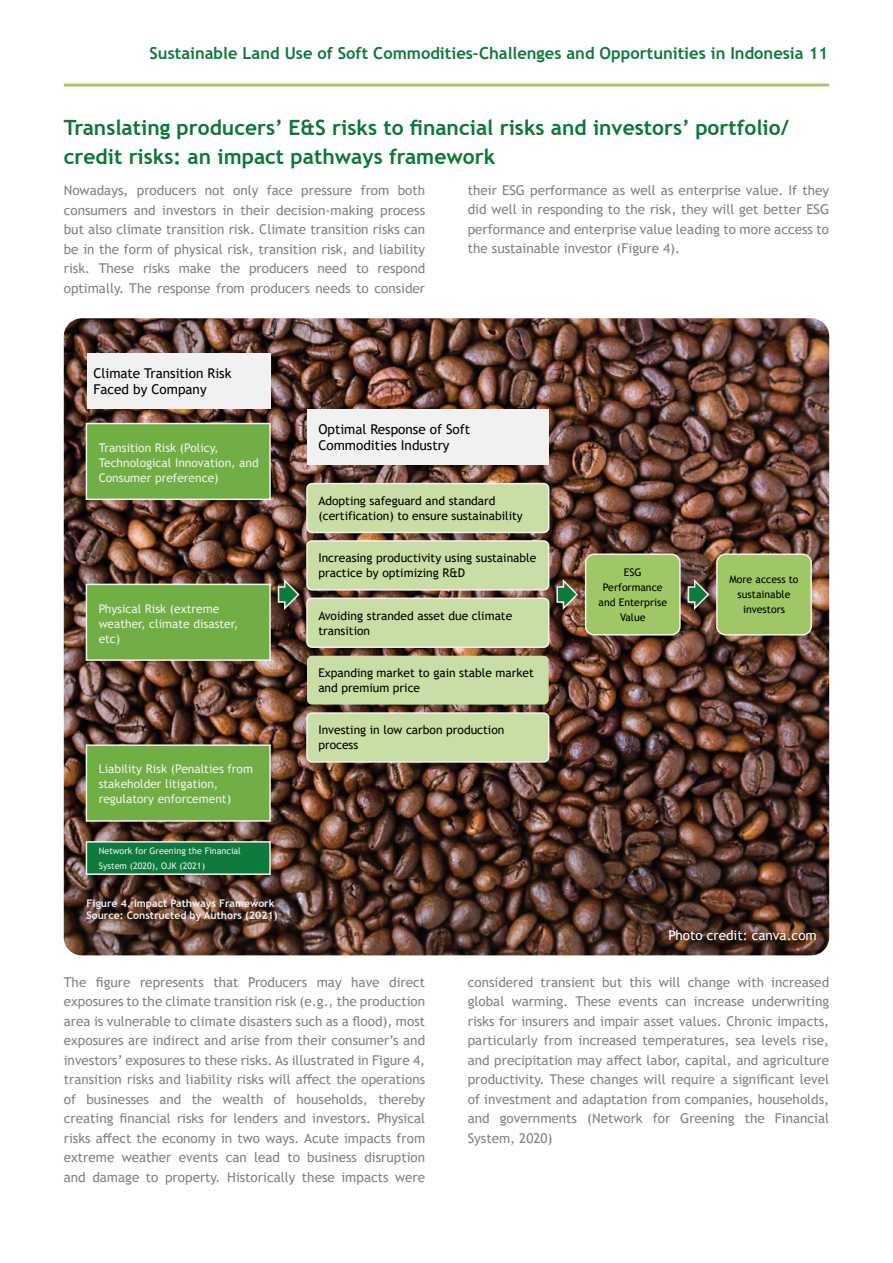
<style>
.page{position:relative;width:893px;height:1263px;background:#fff}
.page>*{position:absolute;margin:0;border:0;box-sizing:border-box;transform-origin:0 0}
.t1{font:700 21px/28.5px "Trebuchet MS";color:#0b7833}
.t2{font:700 16.5px "Trebuchet MS";color:#0f793d}
.t3{font:13.5px/19.5px "Trebuchet MS";color:#808285;text-align:justify}
.t4{font:13.5px/16.2px "Trebuchet MS";color:#000}
.t5{font:13.5px "Trebuchet MS";color:#fff}
.t6{font:12px/15px "Trebuchet MS";color:#000}
.t7{font:12px/15px "Trebuchet MS";color:#f1f1f2}
.t8{font:10.5px/15px "Trebuchet MS";color:#000;text-align:center}
.t9{font:700 10.5px/12.6px "Trebuchet MS";color:#f1f1f2}
.t10{font:9px/15px "Trebuchet MS";color:#f1f1f2}
</style>
<div class="page">
<img style="left:64px;top:318px;width:765px;height:637px">
<div style="left:87px;top:353px;width:184px;height:56px;background:#f1f1f2"></div>
<div style="left:86px;top:424px;width:184px;height:75px;background:#71ae44"></div>
<div style="left:86px;top:423px;width:185px;height:77px;border:2px solid #f1f1f2"></div>
<div style="left:86px;top:584px;width:184px;height:76px;background:#71ae44"></div>
<div style="left:86px;top:584px;width:185px;height:77px;border:2px solid #f1f1f2"></div>
<div style="left:86px;top:745px;width:184px;height:76px;background:#71ae44"></div>
<div style="left:86px;top:744px;width:185px;height:78px;border:2px solid #f1f1f2"></div>
<div style="left:307px;top:409px;width:242px;height:56px;background:#f1f1f2"></div>
<div style="left:307px;top:484px;width:242px;height:48px;background:#c9dea5;border-radius:5px"></div>
<div style="left:306px;top:483px;width:243px;height:50px;border:2px solid #f1f1f2;border-radius:5px"></div>
<div style="left:307px;top:541px;width:242px;height:49px;background:#c9dea5;border-radius:5px"></div>
<div style="left:306px;top:540px;width:243px;height:51px;border:2px solid #f1f1f2;border-radius:5px"></div>
<div style="left:307px;top:598px;width:242px;height:49px;background:#c9dea5;border-radius:5px"></div>
<div style="left:306px;top:598px;width:243px;height:50px;border:2px solid #f1f1f2;border-radius:5px"></div>
<div style="left:307px;top:656px;width:242px;height:48px;background:#c9dea5;border-radius:5px"></div>
<div style="left:307px;top:713px;width:242px;height:49px;background:#c9dea5;border-radius:5px"></div>
<div style="left:306px;top:712px;width:243px;height:51px;border:2px solid #f1f1f2;border-radius:5px"></div>
<div style="left:586px;top:554px;width:94px;height:81px;background:#a0c765;border-radius:9px"></div>
<div style="left:585px;top:553px;width:96px;height:82px;border:2px solid #f1f1f2;border-radius:9px"></div>
<div style="left:717px;top:554px;width:94px;height:81px;background:#a0c765;border-radius:9px"></div>
<div style="left:716px;top:553px;width:96px;height:82px;border:2px solid #f1f1f2;border-radius:9px"></div>
<svg style="left:277px;top:577px;width:24px;height:35px"></svg>
<svg style="left:556px;top:577px;width:23px;height:35px"></svg>
<svg style="left:687px;top:577px;width:23px;height:35px"></svg>
<div style="left:86px;top:842px;width:184px;height:32px;background:#0f7a3e"></div>
<div style="left:86px;top:841px;width:185px;height:34px;border:2px solid #f1f1f2"></div>
<hr style="left:64px;top:84px;width:765px;height:3px;background:#a1c866">
<p class="t2" style="left:149px;top:43px;width:680px">Sustainable Land Use of Soft Commodities–Challenges and Opportunities in Indonesia 11</p>
<h1 class="t1" style="left:64px;top:114px;width:727px">Translating producers’ E&amp;S risks to financial risks and investors’ portfolio/ credit risks: an impact pathways framework</h1>
<p class="t3" style="left:64px;top:180px;width:363px">Nowadays, producers not only face pressure from both consumers and investors in their decision-making process but also climate transition risk. Climate transition risks can be in the form of physical risk, transition risk, and liability risk. These risks make the producers need to respond optimally. The response from producers needs to consider</p>
<p class="t3" style="left:468px;top:180px;width:363px">their ESG performance as well as enterprise value. If they did well in responding to the risk, they will get better ESG performance and enterprise value leading to more access to the sustainable investor (Figure 4).</p>
<p class="t4" style="left:93px;top:365px;width:140px">Climate Transition Risk<br>Faced by Company</p>
<p class="t7" style="left:99px;top:440px;width:162px">Transition Risk (Policy,<br>Technological Innovation, and<br>Consumer preference)</p>
<p class="t7" style="left:99px;top:601px;width:141px">Physical Risk (extreme weather, climate disaster, etc)</p>
<p class="t7" style="left:99px;top:761px;width:156px">Liability Risk (Penalties from stakeholder litigation, regulatory enforcement)</p>
<p class="t10" style="left:99px;top:843px;width:144px">Network for Greening the Financial<br>System (2020), OJK (2021)</p>
<p class="t9" style="left:86px;top:897px;width:193px">Figure 4. Impact Pathways Framework<br>Source: Constructed by Authors (2021)</p>
<p class="t4" style="left:318px;top:421px;width:153px">Optimal Response of Soft<br>Commodities Industry</p>
<p class="t6" style="left:318px;top:493px;width:206px">Adopting safeguard and standard (certification) to ensure sustainability</p>
<p class="t6" style="left:318px;top:550px;width:219px">Increasing productivity using sustainable practice by optimizing R&amp;D</p>
<p class="t6" style="left:318px;top:608px;width:195px">Avoiding stranded asset due climate transition</p>
<p class="t6" style="left:318px;top:665px;width:217px">Expanding market to gain stable market and premium price</p>
<p class="t6" style="left:318px;top:722px;width:188px">Investing in low carbon production process</p>
<p class="t8" style="left:598px;top:565px;width:70px">ESG<br>Performance and Enterprise<br>Value</p>
<p class="t8" style="left:729px;top:572px;width:71px">More access to sustainable investors</p>
<p class="t5" style="left:669px;top:927px;width:150px">Photo credit: canva.com</p>
<p class="t3" style="left:64px;top:972px;width:363px">The figure represents that Producers may have direct exposures to the climate transition risk (e.g., the production area is vulnerable to climate disasters such as a flood), most exposures are indirect and arise from their consumer’s and investors’ exposures to these risks. As illustrated in Figure 4, transition risks and liability risks will affect the operations of businesses and the wealth of households, thereby creating financial risks for lenders and investors. Physical risks affect the economy in two ways. Acute impacts from extreme weather events can lead to business disruption and damage to property. Historically these impacts were</p>
<p class="t3" style="left:468px;top:972px;width:363px">considered transient but this will change with increased global warming. These events can increase underwriting risks for insurers and impair asset values. Chronic impacts, particularly from increased temperatures, sea levels rise, and precipitation may affect labor, capital, and agriculture productivity. These changes will require a significant level of investment and adaptation from companies, households, and governments (Network for Greening the Financial System, 2020)</p>
</div>
